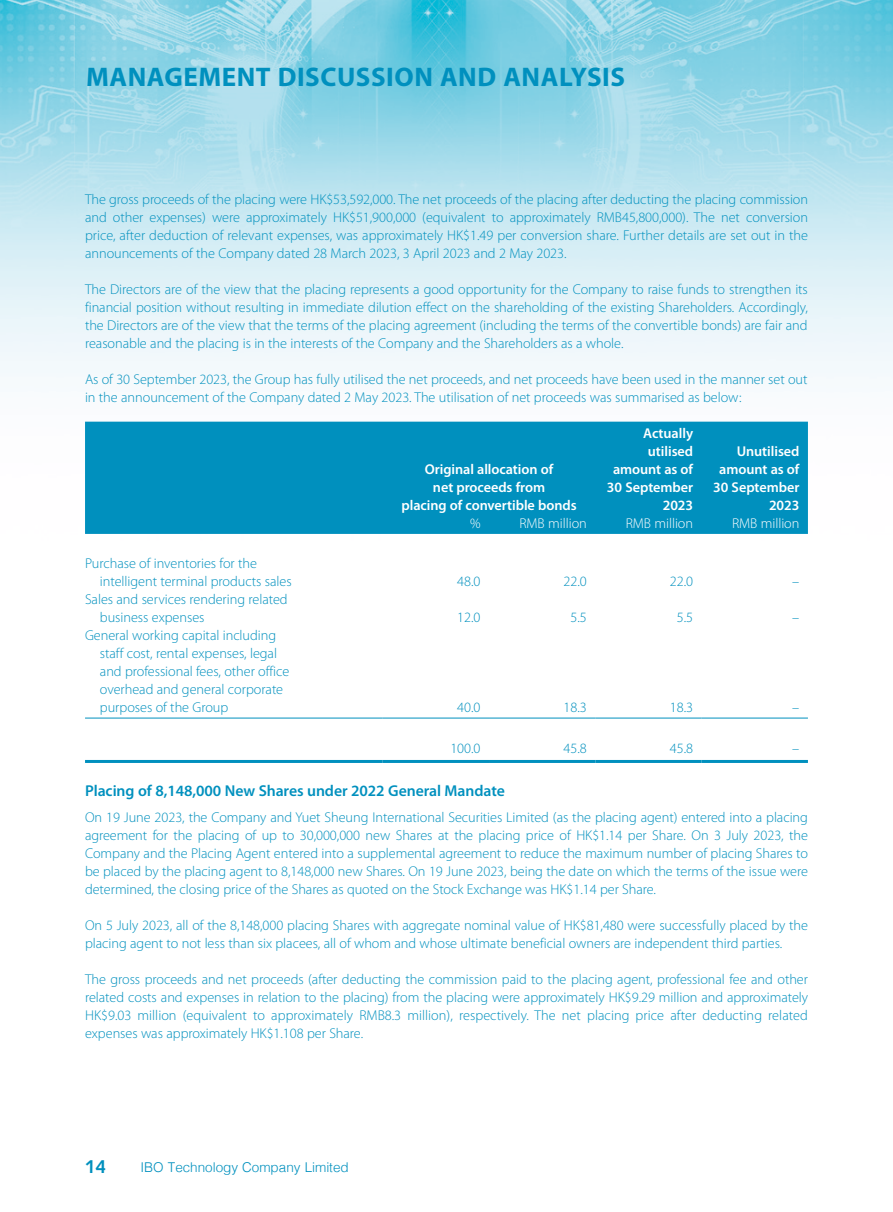
<style>
.page{position:relative;width:893px;height:1212px;background:#fff}
.page>*{position:absolute;margin:0;border:0;box-sizing:border-box;transform-origin:0 0}
.t1{font:700 27px "Myriad Pro";letter-spacing:.02em;color:#0090be}
.t2{font:700 18.75px "Syntax LT Std";color:#0090be}
.Heading_2{font:600 15.75px "Myriad Pro";letter-spacing:-.005em;color:#0090be}
.Body_Text{font:300 14.25px/18px "Myriad Pro";letter-spacing:-.005em;color:#0090be}
.Body_Text-2{font:600 14.25px "Myriad Pro";letter-spacing:-.005em;color:#fff}
.Body_Text-3{font:300 14.25px "Myriad Pro";letter-spacing:-.005em;color:#fff}
.t3{font:300 13.5px "Helvetica";color:#0090be}
</style>
<div class="page">
<img style="left:0;top:0;width:893px;height:718px">
<div style="left:85px;top:422px;width:723px;height:112px;background:#0090be"></div>
<hr style="left:85px;top:718px;width:298px;height:1px;background:#0090be">
<hr style="left:383px;top:718px;width:106px;height:1px;background:#0090be">
<hr style="left:489px;top:718px;width:106px;height:1px;background:#0090be">
<hr style="left:595px;top:718px;width:107px;height:1px;background:#0090be">
<hr style="left:702px;top:718px;width:106px;height:1px;background:#0090be">
<hr style="left:85px;top:760px;width:298px;height:3px;background:#0090be">
<hr style="left:383px;top:760px;width:106px;height:3px;background:#0090be">
<hr style="left:489px;top:760px;width:106px;height:3px;background:#0090be">
<hr style="left:595px;top:760px;width:107px;height:3px;background:#0090be">
<hr style="left:702px;top:760px;width:106px;height:3px;background:#0090be">
<h1 class="t1" style="left:86px;top:60px;width:540px">MANAGEMENT DISCUSSION AND ANALYSIS</h1>
<p class="Body_Text" style="left:85px;top:190px;width:725px;text-align:justify">The gross proceeds of the placing were HK$53,592,000. The net proceeds of the placing after deducting the placing commission and other expenses) were approximately HK$51,900,000 (equivalent to approximately RMB45,800,000). The net conversion price, after deduction of relevant expenses, was approximately HK$1.49 per conversion share. Further details are set out in the announcements of the Company dated 28 March 2023, 3 April 2023 and 2 May 2023.</p>
<p class="Body_Text" style="left:85px;top:280px;width:724px;text-align:justify">The Directors are of the view that the placing represents a good opportunity for the Company to raise funds to strengthen its financial position without resulting in immediate dilution effect on the shareholding of the existing Shareholders. Accordingly, the Directors are of the view that the terms of the placing agreement (including the terms of the convertible bonds) are fair and reasonable and the placing is in the interests of the Company and the Shareholders as a whole.</p>
<p class="Body_Text" style="left:85px;top:370px;width:724px">As of 30 September 2023, the Group has fully utilised the net proceeds, and net proceeds have been used in the manner set out in the announcement of the Company dated 2 May 2023. The utilisation of net proceeds was summarised as below:</p>
<p class="Body_Text-2" style="left:425px;top:460px;width:130px">Original allocation of</p>
<p class="Body_Text-2" style="left:433px;top:478px;width:114px">net proceeds from</p>
<p class="Body_Text-2" style="left:401px;top:496px;width:177px">placing of convertible bonds</p>
<p class="Body_Text-2" style="left:643px;top:424px;width:51px">Actually</p>
<p class="Body_Text-2" style="left:648px;top:442px;width:47px">utilised</p>
<p class="Body_Text-2" style="left:613px;top:460px;width:82px">amount as of</p>
<p class="Body_Text-2" style="left:607px;top:478px;width:88px">30 September</p>
<p class="Body_Text-2" style="left:663px;top:496px;width:32px">2023</p>
<p class="Body_Text-2" style="left:737px;top:442px;width:64px">Unutilised</p>
<p class="Body_Text-2" style="left:719px;top:460px;width:82px">amount as of</p>
<p class="Body_Text-2" style="left:713px;top:478px;width:88px">30 September</p>
<p class="Body_Text-2" style="left:769px;top:496px;width:32px">2023</p>
<p class="Body_Text" style="left:100px;top:554px;width:193px;text-indent:-15px">Purchase of inventories for the intelligent terminal products sales</p>
<p class="Body_Text" style="left:100px;top:590px;width:189px;text-indent:-15px">Sales and services rendering related business expenses</p>
<p class="Body_Text-3" style="left:470px;top:515px;width:12px">%</p>
<p class="Body_Text-3" style="left:519px;top:515px;width:69px">RMB million</p>
<p class="Body_Text-3" style="left:626px;top:515px;width:69px">RMB million</p>
<p class="Body_Text-3" style="left:732px;top:515px;width:69px">RMB million</p>
<p class="Body_Text" style="left:457px;top:572px;width:25px">48.0</p>
<p class="Body_Text" style="left:564px;top:572px;width:25px">22.0</p>
<p class="Body_Text" style="left:670px;top:572px;width:25px">22.0</p>
<p class="Body_Text" style="left:792px;top:572px;width:9px">–</p>
<p class="Body_Text" style="left:457px;top:608px;width:25px">12.0</p>
<p class="Body_Text" style="left:570px;top:608px;width:18px">5.5</p>
<p class="Body_Text" style="left:677px;top:608px;width:18px">5.5</p>
<p class="Body_Text" style="left:792px;top:608px;width:9px">–</p>
<p class="Body_Text" style="left:100px;top:626px;width:191px;text-indent:-15px">General working capital including staff cost, rental expenses, legal and professional fees, other office overhead and general corporate purposes of the Group</p>
<p class="Body_Text" style="left:457px;top:698px;width:25px">40.0</p>
<p class="Body_Text" style="left:564px;top:698px;width:25px">18.3</p>
<p class="Body_Text" style="left:670px;top:698px;width:25px">18.3</p>
<p class="Body_Text" style="left:792px;top:698px;width:9px">–</p>
<p class="Body_Text" style="left:450px;top:739px;width:32px">100.0</p>
<p class="Body_Text" style="left:564px;top:739px;width:25px">45.8</p>
<p class="Body_Text" style="left:670px;top:739px;width:25px">45.8</p>
<p class="Body_Text" style="left:792px;top:739px;width:9px">–</p>
<p class="Heading_2" style="left:85px;top:780px;width:421px">Placing of 8,148,000 New Shares under 2022 General Mandate</p>
<p class="Body_Text" style="left:85px;top:808px;width:724px;text-align:justify">On 19 June 2023, the Company and Yuet Sheung International Securities Limited (as the placing agent) entered into a placing agreement for the placing of up to 30,000,000 new Shares at the placing price of HK$1.14 per Share. On 3 July 2023, the Company and the Placing Agent entered into a supplemental agreement to reduce the maximum number of placing Shares to be placed by the placing agent to 8,148,000 new Shares. On 19 June 2023, being the date on which the terms of the issue were determined, the closing price of the Shares as quoted on the Stock Exchange was HK$1.14 per Share.</p>
<p class="Body_Text" style="left:85px;top:916px;width:724px">On 5 July 2023, all of the 8,148,000 placing Shares with aggregate nominal value of HK$81,480 were successfully placed by the placing agent to not less than six placees, all of whom and whose ultimate beneficial owners are independent third parties.</p>
<p class="Body_Text" style="left:85px;top:970px;width:725px;text-align:justify">The gross proceeds and net proceeds (after deducting the commission paid to the placing agent, professional fee and other related costs and expenses in relation to the placing) from the placing were approximately HK$9.29 million and approximately HK$9.03 million (equivalent to approximately RMB8.3 million), respectively. The net placing price after deducting related expenses was approximately HK$1.108 per Share.</p>
<h2 class="t2" style="left:85px;top:1155px;width:23px">14</h2>
<p class="t3" style="left:141px;top:1155px;width:210px">IBO Technology Company Limited</p>
</div>
